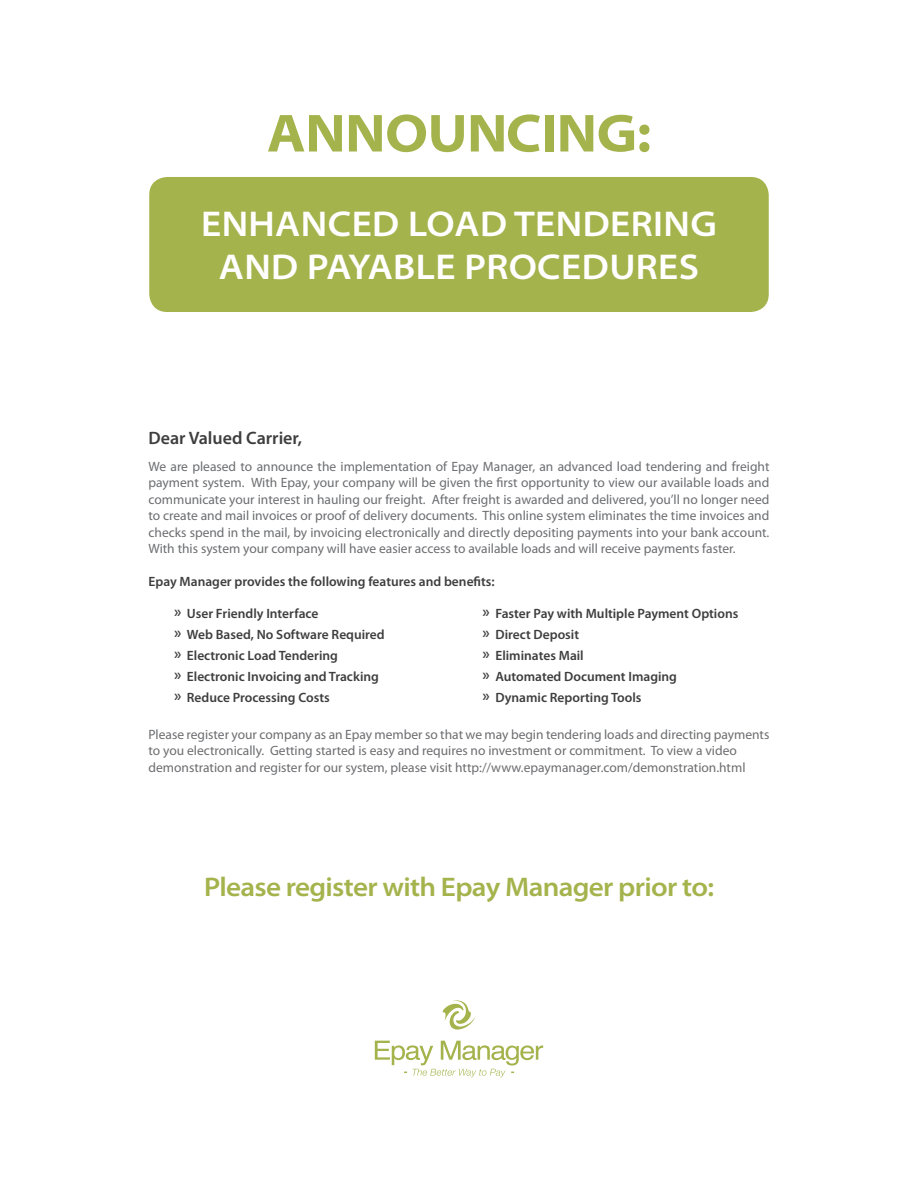
<style>
.page{position:relative;width:918px;height:1188px;background:#fff}
.page>*{position:absolute;margin:0;border:0;box-sizing:border-box;transform-origin:0 0}
.t1{font:700 semi-expanded 54px "Myriad Pro";letter-spacing:-.01em;color:#a5b34c}
.t2{font:600 semi-expanded 36px "Myriad Pro";letter-spacing:.01em;color:#fff}
.t3{font:600 semi-expanded 27px "Myriad Pro";letter-spacing:-.025em;color:#a5b34c}
.t4{font:600 18px "Myriad Pro";color:#3e3e3f}
.t5{font:13.5px/16.5px "Myriad Pro";color:#6c6d70;text-align:justify}
.t6{font:600 13.5px "Myriad Pro";color:#3e3e3f}
.s1{font-size:16.5px}
</style>
<div class="page">
<div style="left:149px;top:177px;width:620px;height:135px;background:#a5b34c;border-radius:18px"></div>
<svg style="left:442px;top:1000px;width:33px;height:30px"></svg>
<svg style="left:375px;top:1041px;width:168px;height:36px"></svg>
<p class="t1" style="left:267px;top:103px;width:386px">ANNOUNCING:</p>
<p class="t2" style="left:201px;top:204px;width:517px">ENHANCED LOAD TENDERING</p>
<p class="t2" style="left:219px;top:247px;width:482px">AND PAYABLE PROCEDURES</p>
<p class="t4" style="left:148px;top:426px;width:155px">Dear Valued Carrier,</p>
<p class="t5" style="left:148px;top:458px;width:622px">We are pleased to announce the implementation of Epay Manager, an advanced load tendering and freight payment system. With Epay, your company will be given the first opportunity to view our available loads and communicate your interest in hauling our freight. After freight is awarded and delivered, you’ll no longer need to create and mail invoices or proof of delivery documents. This online system eliminates the time invoices and checks spend in the mail, by invoicing electronically and directly depositing payments into your bank account.<br>With this system your company will have easier access to available loads and will receive payments faster.</p>
<p class="t6" style="left:148px;top:573px;width:348px">Epay Manager provides the following features and benefits:</p>
<p class="t6" style="left:174px;top:605px;width:146px"><span class="s1">»</span> User Friendly Interface</p>
<p class="t6" style="left:174px;top:626px;width:212px"><span class="s1">»</span> Web Based, No Software Required</p>
<p class="t6" style="left:174px;top:647px;width:165px"><span class="s1">»</span> Electronic Load Tendering</p>
<p class="t6" style="left:174px;top:668px;width:206px"><span class="s1">»</span> Electronic Invoicing and Tracking</p>
<p class="t6" style="left:174px;top:689px;width:157px"><span class="s1">»</span> Reduce Processing Costs</p>
<p class="t6" style="left:483px;top:605px;width:257px"><span class="s1">»</span> Faster Pay with Multiple Payment Options</p>
<p class="t6" style="left:483px;top:626px;width:98px"><span class="s1">»</span> Direct Deposit</p>
<p class="t6" style="left:483px;top:647px;width:103px"><span class="s1">»</span> Eliminates Mail</p>
<p class="t6" style="left:483px;top:668px;width:196px"><span class="s1">»</span> Automated Document Imaging</p>
<p class="t6" style="left:483px;top:689px;width:160px"><span class="s1">»</span> Dynamic Reporting Tools</p>
<p class="t5" style="left:148px;top:726px;width:622px;text-align:left">Please register your company as an Epay member so that we may begin tendering loads and directing payments to you electronically. Getting started is easy and requires no investment or commitment. To view a video demonstration and register for our system, please visit http://www.epaymanager.com/demonstration.html</p>
<p class="t3" style="left:204px;top:872px;width:511px">Please register with Epay Manager prior to:</p>
</div>
